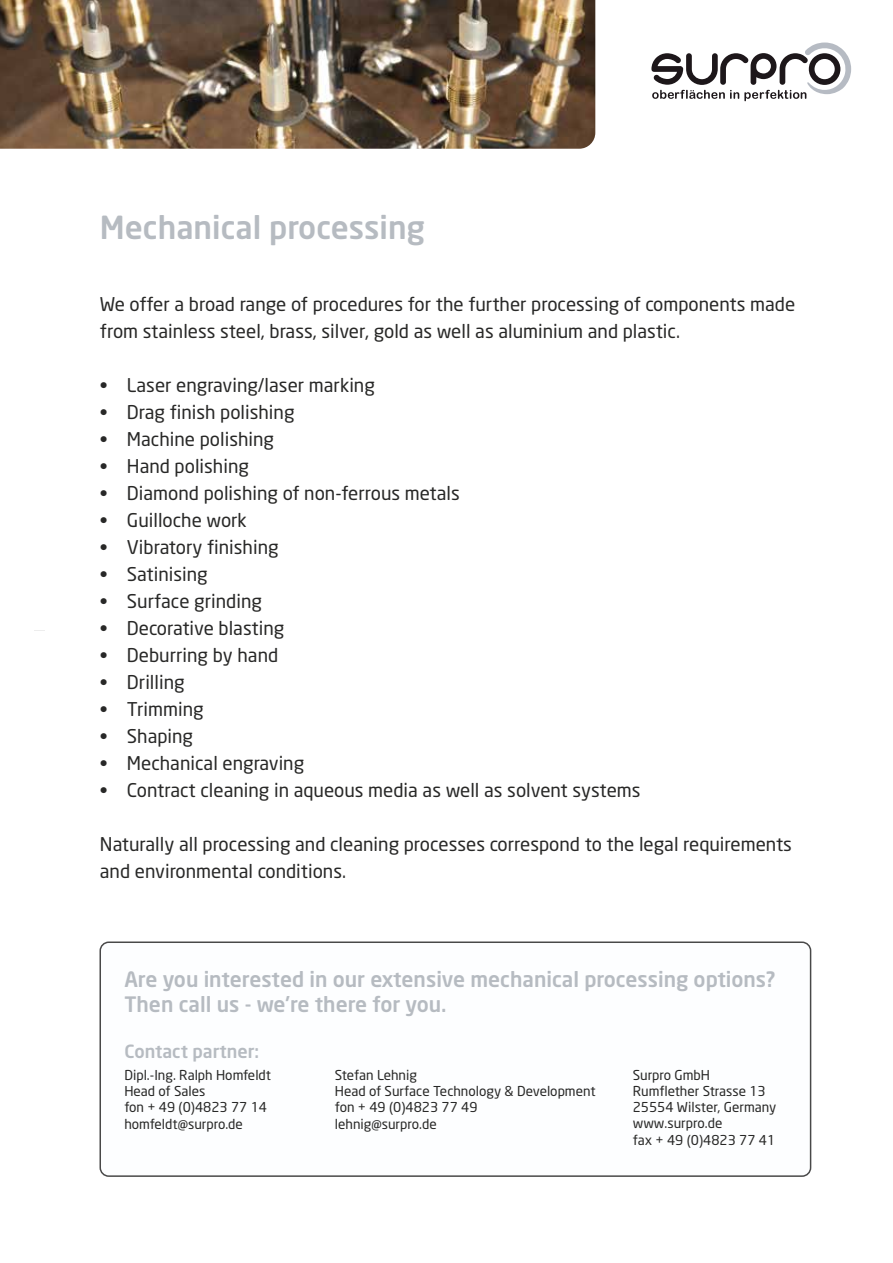
<style>
.page{position:relative;width:893px;height:1263px;background:#fff}
.page>*{position:absolute;margin:0;border:0;box-sizing:border-box;transform-origin:0 0}
.t1{font:500 31.5px "Neo Sans";color:#b6bbc1}
.t2{font:500 21px/25.2px "Neo Sans";color:#b6bbc1}
.t3{font:18.75px/27px "Neo Sans";color:#282827}
.t4{font:500 18px "Neo Sans";color:#b6bbc1}
.t5{font:13.5px/16.2px "Neo Sans";color:#282827}
</style>
<div class="page">
<div style="left:99px;top:941px;width:712px;height:236px;border:2px solid #494949;border-radius:9px"></div>
<img style="left:0;top:0;width:595px;height:149px">
<svg style="left:651px;top:43px;width:200px;height:58px"></svg>
<h1 class="t1" style="left:100px;top:207px;width:327px">Mechanical processing</h1>
<p class="t3" style="left:100px;top:290px;width:697px">We offer a broad range of procedures for the further processing of components made from stainless steel, brass, silver, gold as well as aluminium and plastic.</p>
<p class="t3" style="left:100px;top:371px;width:276px">• Laser engraving/laser marking</p>
<p class="t3" style="left:100px;top:398px;width:196px">• Drag finish polishing</p>
<p class="t3" style="left:100px;top:425px;width:176px">• Machine polishing</p>
<p class="t3" style="left:100px;top:452px;width:151px">• Hand polishing</p>
<p class="t3" style="left:100px;top:479px;width:361px">• Diamond polishing of non-ferrous metals</p>
<p class="t3" style="left:100px;top:506px;width:149px">• Guilloche work</p>
<p class="t3" style="left:100px;top:533px;width:180px">• Vibratory finishing</p>
<p class="t3" style="left:100px;top:560px;width:109px">• Satinising</p>
<p class="t3" style="left:100px;top:587px;width:164px">• Surface grinding</p>
<p class="t3" style="left:100px;top:614px;width:186px">• Decorative blasting</p>
<p class="t3" style="left:100px;top:641px;width:180px">• Deburring by hand</p>
<p class="t3" style="left:100px;top:668px;width:86px">• Drilling</p>
<p class="t3" style="left:100px;top:695px;width:105px">• Trimming</p>
<p class="t3" style="left:100px;top:722px;width:95px">• Shaping</p>
<p class="t3" style="left:100px;top:749px;width:206px">• Mechanical engraving</p>
<p class="t3" style="left:100px;top:776px;width:542px">• Contract cleaning in aqueous media as well as solvent systems</p>
<p class="t3" style="left:100px;top:830px;width:693px">Naturally all processing and cleaning processes correspond to the legal requirements and environmental conditions.</p>
<p class="t2" style="left:124px;top:966px;width:652px">Are you interested in our extensive mechanical processing options?<br>Then call us - we’re there for you.</p>
<p class="t4" style="left:124px;top:1040px;width:136px">Contact partner:</p>
<p class="t5" style="left:124px;top:1067px;width:148px">Dipl.-Ing. Ralph Homfeldt<br>Head of Sales<br>fon + 49 (0)4823 77 14 homfeldt@surpro.de</p>
<p class="t5" style="left:633px;top:1066px;width:145px">Surpro GmbH<br>Rumflether Strasse 13<br>25554 Wilster, Germany www.surpro.de<br>fax + 49 (0)4823 77 41</p>
<p class="t5" style="left:335px;top:1067px;width:262px">Stefan Lehnig<br>Head of Surface Technology &amp; Development fon + 49 (0)4823 77 49<br>lehnig@surpro.de</p>
</div>
